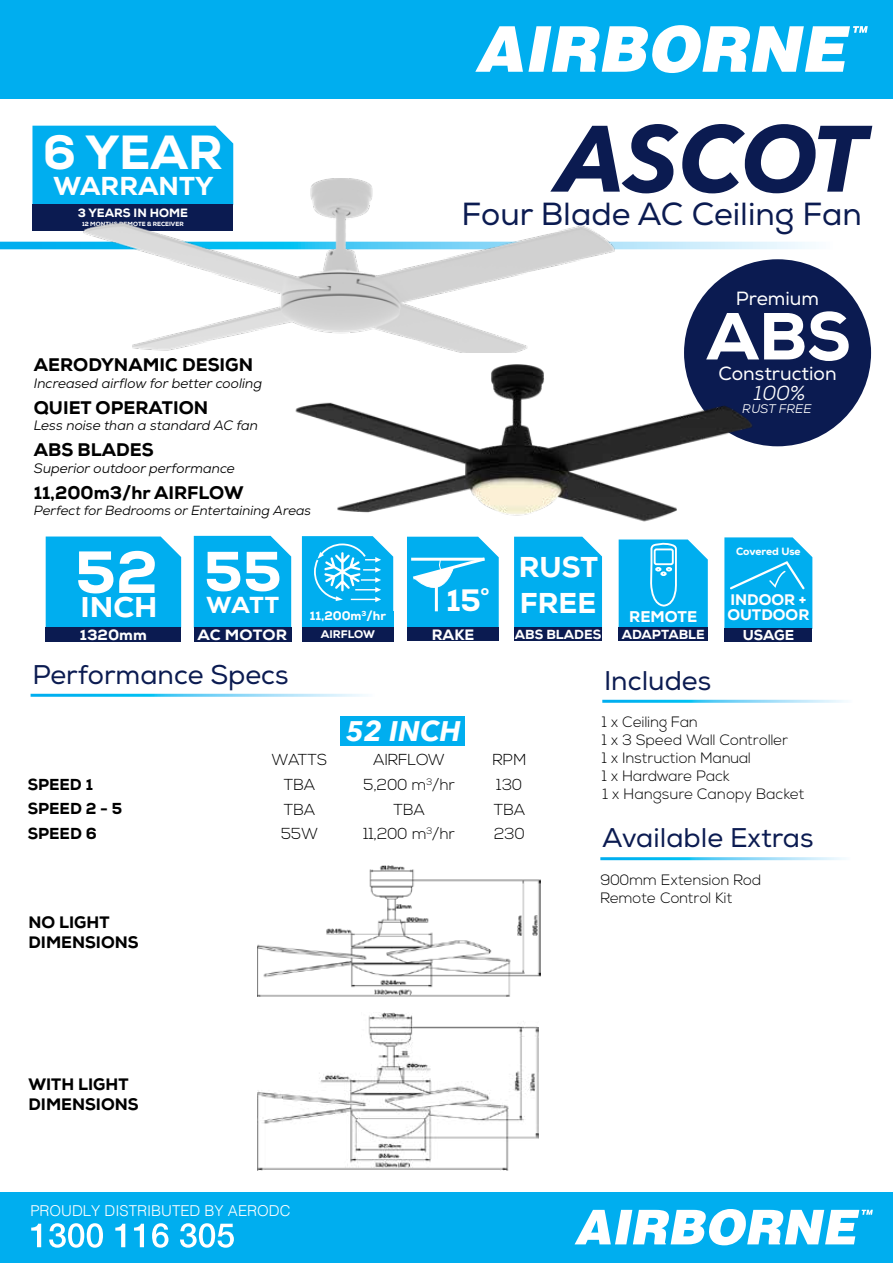
<style>
.page{position:relative;width:893px;height:1263px;background:#fff}
.page>*{position:absolute;margin:0;border:0;box-sizing:border-box;transform-origin:0 0}
.t1{font:italic 700 93px "Avenir Next";letter-spacing:-.005em;color:#0b1b51}
.t2{font:800 66.45px "Nexa";color:#fff}
.t3{font:800 55.95px "Nexa";color:#fff;scale:1.06 1}
.t4{font:800 47.85px "Nexa";color:#fff}
.t5{font:31.95px "Nexa";color:#0b1b51}
.t6{font:800 30.9px "Nexa";color:#fff}
.t7{font:800 28.65px/36.3px "Nexa";color:#fff}
.t8{font:800 28.5px "Nexa";color:#fff;scale:1.05 1}
.t9{font:italic 700 28.2px "Avenir Next";color:#fff}
.t10{font:27px "Nexa";color:#0b1b51}
.t11{font:800 25.95px "Nexa";color:#fff}
.t12{font:800 23.1px "Nexa";color:#fff}
.t13{font:italic 20.4px "Nexa";color:#fff}
.t14{font:19.05px "Nexa";color:#fff}
.t15{font:800 18.15px "Nexa";color:#000}
.t16{font:800 16.5px/19.8px "Nexa";color:#000}
.t17{font:300 15.9px "Nexa";color:#000}
.t18{font:800 15.9px "Nexa";color:#000}
.t19{font:800 15.45px "Nexa";color:#fff}
.t20{font:800 15.3px/15.3px "Nexa";color:#fff}
.t21{font:300 15px/18px "Nexa";color:#000}
.t22{font:300 15px "Helvetica";color:#fff}
.t23{font:300 15px "Nexa";color:#000}
.t24{font:800 15px "Nexa";color:#fff}
.t25{font:800 14.85px "Nexa";color:#fff;scale:1.06 1}
.t26{font:800 14.85px "Nexa";color:#fff;scale:1.05 1}
.t27{font:800 14.4px "Nexa";letter-spacing:-.005em;color:#fff}
.t28{font:800 13.8px "Nexa";color:#fff}
.t29{font:italic 13.65px "Nexa";color:#000}
.t30{font:italic 13.35px "Nexa";color:#000}
.t31{font:800 13.05px "Nexa";color:#fff}
.t32{font:800 12.45px "Nexa";color:#fff}
.t33{font:italic 12.45px "Nexa";color:#fff}
.t34{font:800 12px "Nexa";color:#fff}
.t35{font:800 11.1px "Nexa";color:#fff}
.t36{font:800 10.5px "Nexa";letter-spacing:-.015em;color:#fff}
.t37{font:800 6px "Nexa";color:#fff}
</style>
<div class="page">
<div style="left:0;top:0;width:893px;height:99px;background:#00aeef"></div>
<svg style="left:475px;top:25px;width:393px;height:48px"></svg>
<div style="left:0;top:1192px;width:893px;height:71px;background:#00aeef"></div>
<svg style="left:31px;top:1223px;width:203px;height:25px"></svg>
<svg style="left:575px;top:1209px;width:298px;height:36px"></svg>
<svg style="left:0;top:242px;width:812px;height:7px;background:#98dcf8"></svg>
<div style="left:684px;top:259px;width:187px;height:187px;background:#0b1b51;border-radius:50%"></div>
<div style="left:514px;top:537px;width:88px;height:90px;background:#00aeef"></div>
<div style="left:514px;top:627px;width:88px;height:14px;background:#0b1b51"></div>
<div style="left:724px;top:628px;width:88px;height:13px;background:#0b1b51"></div>
<svg style="left:724px;top:537px;width:88px;height:91px;background:#11b3f0"></svg>
<div style="left:46px;top:536px;width:135px;height:91px;background:#00aeef"></div>
<div style="left:46px;top:627px;width:135px;height:14px;background:#0b1b51"></div>
<div style="left:341px;top:716px;width:124px;height:29px;background:#00aeef"></div>
<svg style="left:302px;top:536px;width:91px;height:75px;background:#29bbf1"></svg>
<div style="left:302px;top:611px;width:91px;height:17px;background:#00aeef"></div>
<div style="left:302px;top:627px;width:91px;height:14px;background:#0b1b51"></div>
<div style="left:194px;top:536px;width:97px;height:91px;background:#00aeef"></div>
<div style="left:194px;top:627px;width:97px;height:14px;background:#0b1b51"></div>
<div style="left:619px;top:628px;width:89px;height:13px;background:#0b1b51"></div>
<svg style="left:619px;top:539px;width:89px;height:89px;background:#14b2ee"></svg>
<div style="left:654px;top:548px;width:20px;height:17px;border:2px solid #fff;border-radius:2px"></div>
<div style="left:407px;top:627px;width:92px;height:14px;background:#0b1b51"></div>
<svg style="left:407px;top:537px;width:92px;height:90px;background:#21b8f1"></svg>
<div style="left:32px;top:126px;width:201px;height:79px;background:#00aeef"></div>
<div style="left:32px;top:205px;width:201px;height:26px;background:#0b1b51"></div>
<img style="left:258px;top:1012px;width:280px;height:158px">
<img style="left:258px;top:866px;width:282px;height:130px">
<img style="left:295px;top:354px;width:461px;height:168px">
<img style="left:77px;top:179px;width:541px;height:174px">
<h3 class="t4" style="left:43px;top:122px;width:182px">6 YEAR</h3>
<h3 class="t11" style="left:54px;top:170px;width:161px">WARRANTY</h3>
<p class="t34" style="left:78px;top:205px;width:112px">3 YEARS IN HOME</p>
<p class="t37" style="left:82px;top:220px;width:103px">12 MONTHS REMOTE &amp; RECEIVER</p>
<p class="t15" style="left:34px;top:353px;width:221px">AERODYNAMIC DESIGN</p>
<p class="t29" style="left:34px;top:374px;width:230px">Increased airflow for better cooling</p>
<p class="t15" style="left:34px;top:396px;width:176px">QUIET OPERATION</p>
<p class="t29" style="left:34px;top:417px;width:226px">Less noise than a standard AC fan</p>
<p class="t15" style="left:34px;top:438px;width:121px">ABS BLADES</p>
<p class="t29" style="left:34px;top:459px;width:203px">Superior outdoor performance</p>
<p class="t15" style="left:34px;top:481px;width:211px">11,200m3/hr AIRFLOW</p>
<p class="t30" style="left:34px;top:502px;width:279px">Perfect for Bedrooms or Entertaining Areas</p>
<h3 class="t8" style="left:75px;top:589px;width:81px"><sup>52</sup>INCH</h3>
<p class="t26" style="left:80px;top:625px;width:65px">1320mm</p>
<h3 class="t3" style="left:204px;top:536px;width:75px">55</h3>
<h3 class="t12" style="left:206px;top:590px;width:74px">WATT</h3>
<p class="t25" style="left:198px;top:625px;width:86px">AC MOTOR</p>
<h3 class="t10" style="left:32px;top:658px;width:258px">Performance Specs</h3>
<p class="t32" style="left:310px;top:608px;width:78px">11,200m<sup>3</sup>/hr</p>
<p class="t35" style="left:321px;top:627px;width:56px">AIRFLOW</p>
<h1 class="t1" style="left:558px;top:79px;width:309px">ASCOT</h1>
<h3 class="t5" style="left:462px;top:195px;width:402px">Four Blade AC Ceiling Fan</h3>
<p class="t14" style="left:736px;top:287px;width:85px">Premium</p>
<h2 class="t2" style="left:706px;top:294px;width:146px">ABS</h2>
<p class="t14" style="left:718px;top:362px;width:120px">Construction</p>
<h3 class="t13" style="left:754px;top:380px;width:53px">100%</h3>
<p class="t33" style="left:742px;top:400px;width:71px">RUST FREE</p>
<h3 class="t7" style="left:519px;top:549px;width:81px">RUST<br>FREE</h3>
<p class="t31" style="left:515px;top:626px;width:88px">ABS BLADES</p>
<h3 class="t6" style="left:446px;top:581px;width:36px">15</h3>
<p class="t28" style="left:481px;top:581px;width:10px">o</p>
<p class="t19" style="left:629px;top:606px;width:70px">REMOTE</p>
<p class="t24" style="left:432px;top:625px;width:44px">RAKE</p>
<p class="t31" style="left:622px;top:626px;width:85px">ADAPTABLE</p>
<h3 class="t10" style="left:604px;top:664px;width:109px">Includes</h3>
<p class="t36" style="left:736px;top:545px;width:66px">Covered Use</p>
<p class="t20" style="left:727px;top:592px;width:84px">INDOOR +<br>OUTDOOR</p>
<p class="t27" style="left:743px;top:625px;width:53px">USAGE</p>
<h3 class="t9" style="left:346px;top:707px;width:117px">52 INCH</h3>
<p class="t17" style="left:272px;top:751px;width:57px">WATTS</p>
<p class="t17" style="left:374px;top:751px;width:73px">AIRFLOW</p>
<p class="t17" style="left:493px;top:751px;width:35px">RPM</p>
<p class="t18" style="left:28px;top:774px;width:67px">SPEED 1</p>
<p class="t17" style="left:284px;top:775px;width:33px">TBA</p>
<p class="t17" style="left:364px;top:775px;width:93px">5,200 m<sup>3</sup>/hr</p>
<p class="t17" style="left:497px;top:775px;width:27px">130</p>
<p class="t18" style="left:28px;top:799px;width:96px">SPEED 2 - 5</p>
<p class="t17" style="left:284px;top:800px;width:33px">TBA</p>
<p class="t17" style="left:394px;top:800px;width:33px">TBA</p>
<p class="t17" style="left:494px;top:800px;width:33px">TBA</p>
<p class="t18" style="left:28px;top:823px;width:71px">SPEED 6</p>
<p class="t17" style="left:281px;top:825px;width:38px">55W</p>
<p class="t17" style="left:363px;top:825px;width:93px">11,200 m<sup>3</sup>/hr</p>
<p class="t17" style="left:494px;top:825px;width:32px">230</p>
<p class="t16" style="left:28px;top:912px;width:112px">NO LIGHT<br>DIMENSIONS</p>
<p class="t16" style="left:28px;top:1074px;width:112px">WITH LIGHT<br>DIMENSIONS</p>
<p class="t22" style="left:30px;top:1197px;width:262px">PROUDLY DISTRIBUTED BY AERODC</p>
<p class="t21" style="left:602px;top:714px;width:188px">1 x Ceiling Fan<br>1 x 3 Speed Wall Controller<br>1 x Instruction Manual<br>1 x Hardware Pack</p>
<p class="t23" style="left:602px;top:785px;width:203px">1 x Hangsure Canopy Backet</p>
<h3 class="t10" style="left:602px;top:821px;width:213px">Available Extras</h3>
<p class="t21" style="left:600px;top:872px;width:163px">900mm Extension Rod<br>Remote Control Kit</p>
</div>
